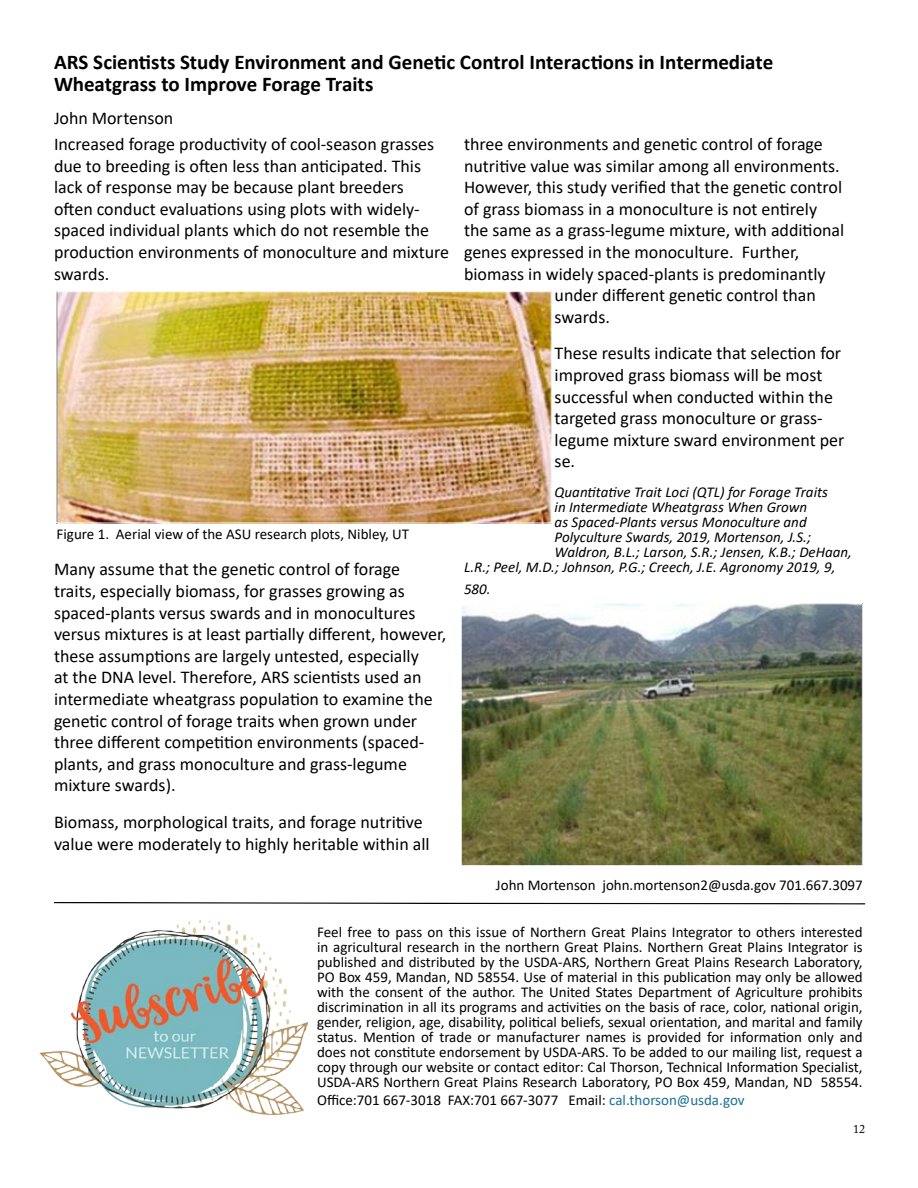
<style>
.page{position:relative;width:918px;height:1188px;background:#fff}
.page>*{position:absolute;margin:0;border:0;box-sizing:border-box;transform-origin:0 0}
.t1{font:700 21px/21.6px "Calibri";letter-spacing:-.005em;color:#000}
.t2{font:18px/21.6px "Calibri";color:#000}
.t3{font:15px/15px "Calibri";color:#000;text-align:justify}
.t4{font:italic 15px "Calibri";color:#000}
.t5{font:12px "Adobe Caslon Pro";color:#000}
.s1{color:#1c7091}
</style>
<div class="page">
<img style="left:463px;top:605px;width:398px;height:259px">
<div style="left:461px;top:603px;width:402px;height:263px;border:1px solid #fff"></div>
<img style="left:58px;top:293px;width:492px;height:228px">
<div style="left:56px;top:291px;width:496px;height:232px;border:1px solid #fff"></div>
<img style="left:40px;top:920px;width:268px;height:194px">
<hr style="left:53px;top:901px;width:815px;height:4px;background:#000;opacity:.75">
<p class="t1" style="left:54px;top:51px;width:721px">ARS Scientists Study Environment and Genetic Control Interactions in Intermediate<br>Wheatgrass to Improve Forage Traits</p>
<p class="t2" style="left:54px;top:106px;width:121px">John Mortenson</p>
<p class="t2" style="left:54px;top:133px;width:397px">Increased forage productivity of cool-season grasses due to breeding is often less than anticipated. This lack of response may be because plant breeders<br>often conduct evaluations using plots with widely&shy;spaced individual plants which do not resemble the production environments of monoculture and mixture swards.</p>
<p class="t3" style="left:57px;top:526px;width:354px">Figure 1. Aerial view of the ASU research plots, Nibley, UT</p>
<p class="t2" style="left:54px;top:558px;width:394px">Many assume that the genetic control of forage traits, especially biomass, for grasses growing as spaced-plants versus swards and in monocultures versus mixtures is at least partially different, however, these assumptions are largely untested, especially<br>at the DNA level. Therefore, ARS scientists used an intermediate wheatgrass population to examine the genetic control of forage traits when grown under three different competition environments (spaced&shy;plants, and grass monoculture and grass-legume mixture swards).</p>
<p class="t2" style="left:54px;top:811px;width:377px">Biomass, morphological traits, and forage nutritive value were moderately to highly heritable within all</p>
<p class="t2" style="left:464px;top:133px;width:360px">three environments and genetic control of forage</p>
<p class="t2" style="left:464px;top:154px;width:377px">nutritive value was similar among all environments.</p>
<p class="t2" style="left:464px;top:176px;width:380px">However, this study verified that the genetic control</p>
<p class="t2" style="left:464px;top:198px;width:355px">of grass biomass in a monoculture is not entirely</p>
<p class="t2" style="left:464px;top:219px;width:382px">the same as a grass-legume mixture, with additional</p>
<p class="t2" style="left:464px;top:241px;width:337px">genes expressed in the monoculture. Further,</p>
<p class="t2" style="left:464px;top:262px;width:363px">biomass in widely spaced-plants is predominantly</p>
<p class="t2" style="left:555px;top:284px;width:263px">under different genetic control than</p>
<p class="t2" style="left:555px;top:306px;width:57px">swards.</p>
<p class="t2" style="left:555px;top:342px;width:291px">These results indicate that selection for improved grass biomass will be most successful when conducted within the targeted grass monoculture or grass&shy;legume mixture sward environment per se.</p>
<p class="t4" style="left:555px;top:482px;width:275px">Quantitative Trait Loci (QTL) for Forage Traits</p>
<p class="t4" style="left:555px;top:497px;width:254px">in Intermediate Wheatgrass When Grown</p>
<p class="t4" style="left:555px;top:512px;width:254px">as Spaced-Plants versus Monoculture and</p>
<p class="t4" style="left:555px;top:527px;width:258px">Polyculture Swards, 2019, Mortenson, J.S.;</p>
<p class="t4" style="left:555px;top:542px;width:299px">Waldron, B.L.; Larson, S.R.; Jensen, K.B.; DeHaan,</p>
<p class="t4" style="left:464px;top:557px;width:373px">L.R.; Peel, M.D.; Johnson, P.G.; Creech, J.E. Agronomy 2019, 9,</p>
<p class="t4" style="left:464px;top:579px;width:28px">580.</p>
<p class="t3" style="left:496px;top:877px;width:368px">John Mortenson john.mortenson2@usda.gov 701.667.3097</p>
<p class="t3" style="left:317px;top:925px;width:547px">Feel free to pass on this issue of Northern Great Plains Integrator to others interested in agricultural research in the northern Great Plains. Northern Great Plains Integrator is published and distributed by the USDA-ARS, Northern Great Plains Research Laboratory, PO Box 459, Mandan, ND 58554. Use of material in this publication may only be allowed with the consent of the author. The United States Department of Agriculture prohibits discrimination in all its programs and activities on the basis of race, color, national origin, gender, religion, age, disability, political beliefs, sexual orientation, and marital and family status. Mention of trade or manufacturer names is provided for information only and does not constitute endorsement by USDA-ARS. To be added to our mailing list, request a copy through our website or contact editor: Cal Thorson, Technical Information Specialist, USDA-ARS Northern Great Plains Research Laboratory, PO Box 459, Mandan, ND 58554.</p>
<p class="t3" style="left:317px;top:1093px;width:429px">Office:701 667-3018 FAX:701 667-3077 Email: <span class="s1">cal.thorson@usda.gov</span></p>
<p class="t5" style="left:853px;top:1122px;width:13px">12</p>
</div>
